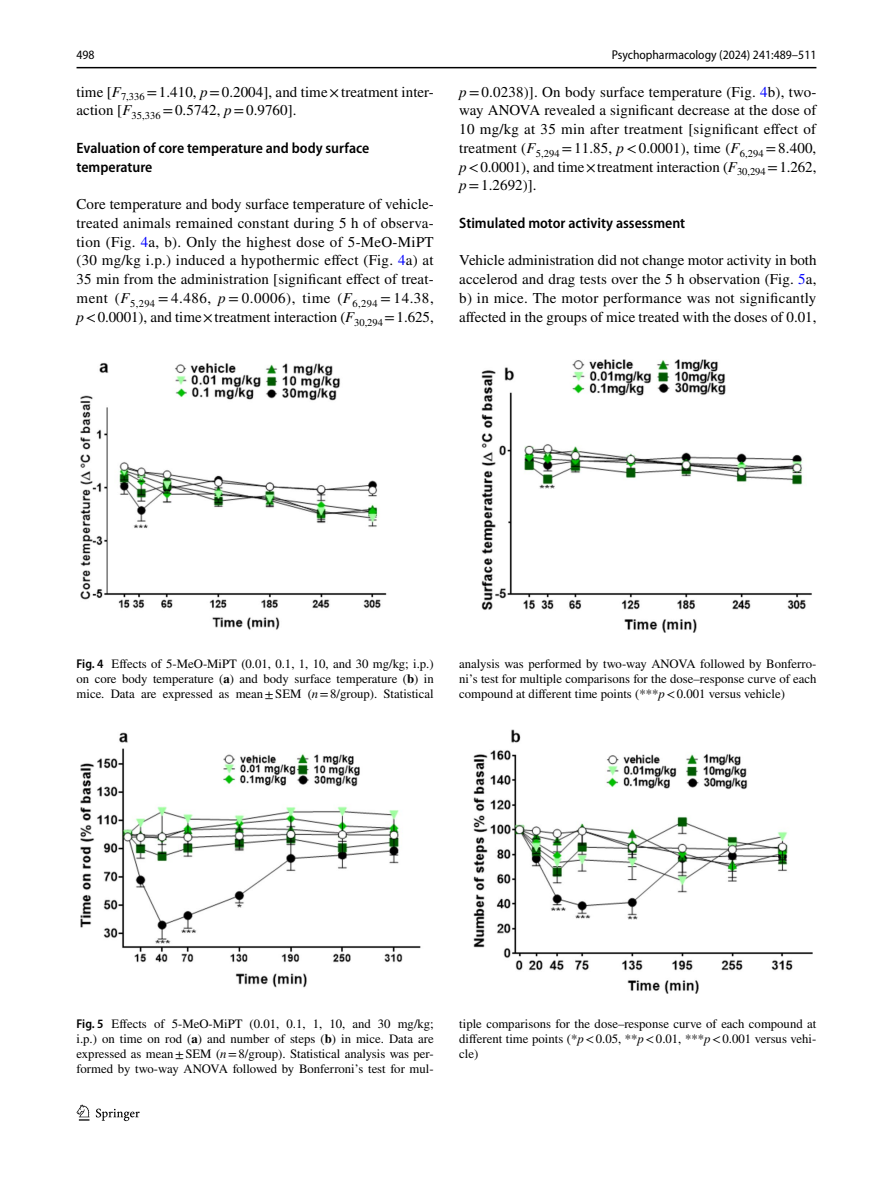
<style>
.page{position:relative;width:893px;height:1187px;background:#fff}
.page>*{position:absolute;margin:0;border:0;box-sizing:border-box;transform-origin:0 0}
.t1{font:15px/18.8px "STIX";color:#000;text-align:justify}
.t2{font:600 semi-condensed 15px/18.8px "Myriad Pro";color:#000}
.t3{font:12.75px/15px "STIX";color:#000;text-align:justify}
.t4{font:semi-condensed 12.75px "Myriad Pro";color:#000}
.s1{font-style:italic}
.s2{color:#00f}
.s3{font-family:"Myriad Pro";font-weight:600;font-stretch:semi-condensed}
.s4{font-weight:700}
</style>
<div class="page">
<hr style="left:77px;top:67px;width:739px;height:1px;background:#000">
<svg style="left:77px;top:1104px;width:12px;height:16px"></svg>
<svg style="left:96px;top:1108px;width:44px;height:12px"></svg>
<img style="left:80px;top:359px;width:732px;height:273px">
<img style="left:80px;top:729px;width:732px;height:264px">
<p class="t4" style="left:77px;top:48px;width:20px">498</p>
<p class="t4" style="left:612px;top:48px;width:206px">Psychopharmacology (2024) 241:489–511</p>
<p class="t1" style="left:77px;top:83px;width:359px">time [<span class="s1">F</span><sub>7,336</sub> =1.410, <span class="s1">p</span>=0.2004], and time×treatment inter&shy;action [<span class="s1">F</span><sub>35,336</sub> =0.5742, <span class="s1">p</span>=0.9760].</p>
<p class="t2" style="left:77px;top:139px;width:294px">Evaluation of core temperature and body surface temperature</p>
<p class="t1" style="left:77px;top:196px;width:359px">Core temperature and body surface temperature of vehicle&shy;treated animals remained constant during 5 h of observa&shy;tion (Fig. <span class="s2">4</span>a, b). Only the highest dose of 5-MeO-MiPT (30 mg/kg i.p.) induced a hypothermic effect (Fig. <span class="s2">4</span>a) at 35 min from the administration [significant effect of treat&shy;ment (<span class="s1">F</span><sub>5,294</sub> = 4.486, <span class="s1">p</span> = 0.0006), time (<span class="s1">F</span><sub>6,294</sub> = 14.38, <span class="s1">p</span>&lt;0.0001), and time×treatment interaction (<span class="s1">F</span><sub>30,294</sub> =1.625,</p>
<p class="t1" style="left:459px;top:83px;width:359px"><span class="s1">p</span>=0.0238)]. On body surface temperature (Fig. <span class="s2">4</span>b), two&shy;way ANOVA revealed a significant decrease at the dose of 10 mg/kg at 35 min after treatment [significant effect of treatment (<span class="s1">F</span><sub>5,294</sub> =11.85, <span class="s1">p</span>&lt;0.0001), time (<span class="s1">F</span><sub>6,294</sub> =8.400, <span class="s1">p</span>&lt;0.0001), and time×treatment interaction (<span class="s1">F</span><sub>30,294</sub> =1.262, <span class="s1">p</span>=1.2692)].</p>
<p class="t2" style="left:459px;top:214px;width:228px">Stimulated motor activity assessment</p>
<p class="t1" style="left:459px;top:252px;width:359px">Vehicle administration did not change motor activity in both accelerod and drag tests over the 5 h observation (Fig. <span class="s2">5</span>a, b) in mice. The motor performance was not significantly affected in the groups of mice treated with the doses of 0.01,</p>
<p class="t3" style="left:77px;top:656px;width:359px"><span class="s3">Fig. 4</span> Effects of 5-MeO-MiPT (0.01, 0.1, 1, 10, and 30 mg/kg; i.p.) on core body temperature (<span class="s4">a</span>) and body surface temperature (<span class="s4">b</span>) in mice. Data are expressed as mean±SEM (<span class="s1">n</span>=8/group). Statistical</p>
<p class="t3" style="left:459px;top:656px;width:359px">analysis was performed by two-way ANOVA followed by Bonferro&shy;ni’s test for multiple comparisons for the dose–response curve of each compound at different time points (***<span class="s1">p</span>&lt;0.001 versus vehicle)</p>
<p class="t3" style="left:77px;top:1017px;width:359px"><span class="s3">Fig. 5</span> Effects of 5-MeO-MiPT (0.01, 0.1, 1, 10, and 30 mg/kg; i.p.) on time on rod (<span class="s4">a</span>) and number of steps (<span class="s4">b</span>) in mice. Data are expressed as mean±SEM (<span class="s1">n</span>=8/group). Statistical analysis was per&shy;formed by two-way ANOVA followed by Bonferroni’s test for mul-</p>
<p class="t3" style="left:459px;top:1017px;width:359px">tiple comparisons for the dose–response curve of each compound at different time points (*<span class="s1">p</span>&lt;0.05, **<span class="s1">p</span>&lt;0.01, ***<span class="s1">p</span>&lt;0.001 versus vehi&shy;cle)</p>
</div>
